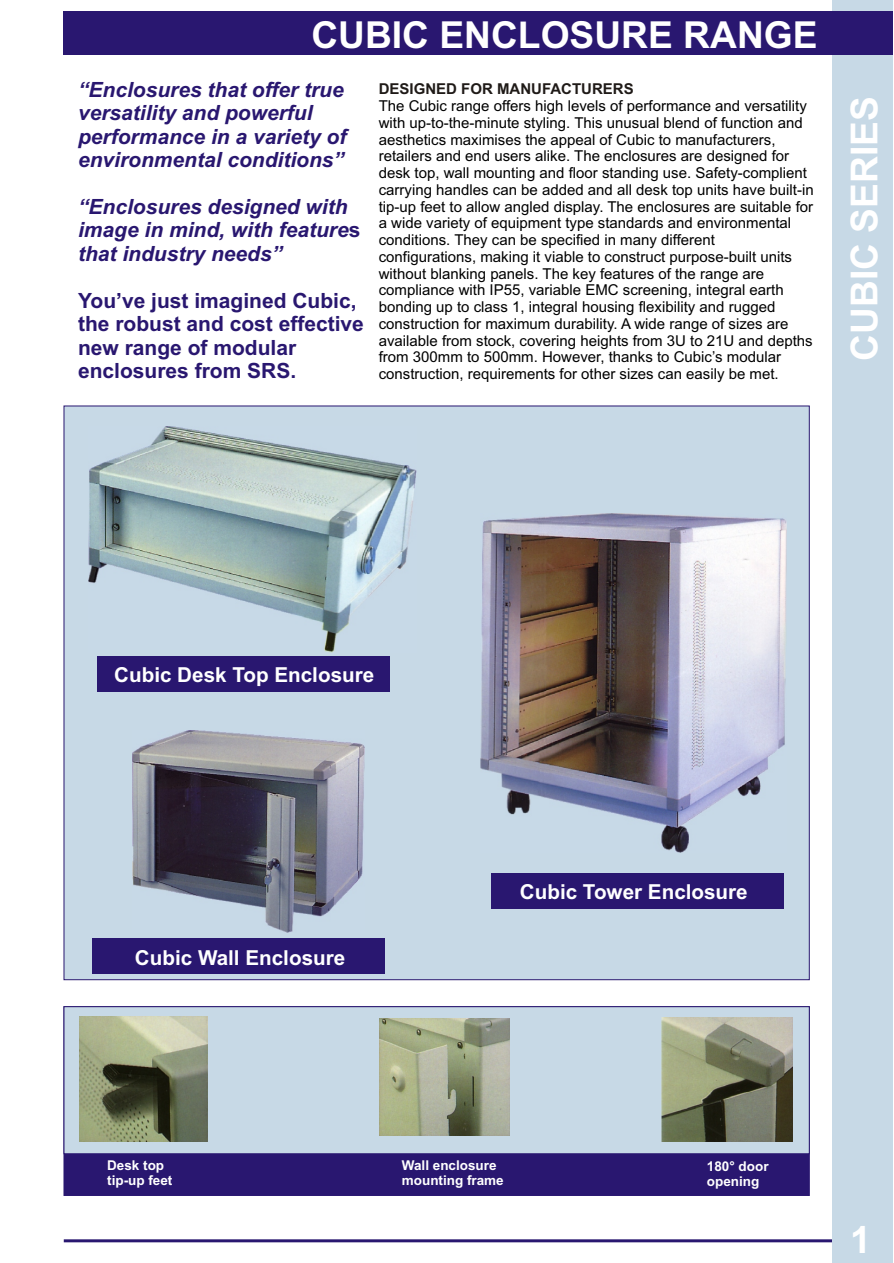
<style>
.page{position:relative;width:894px;height:1263px;background:#fff}
.page>*{position:absolute;margin:0;border:0;box-sizing:border-box;transform-origin:0 0}
.t1{font:700 37.65px "Arial";color:#fff}
.t2{font:700 37.2px "Arial";color:#fff}
.t3{font:italic 700 21px/23.4px "Arial";color:#291770}
.t4{font:700 21px/23.4px "Arial";color:#291770}
.t5{font:700 20.7px "Arial";color:#fff}
.t6{font:15px/16.8px "Arial";color:#000}
.t7{font:700 15px "Arial";color:#1f1a17}
.t8{font:700 13.5px/15.1px "Arial";color:#fff}
.s1{font-style:normal}
</style>
<div class="page">
<div style="left:64px;top:406px;width:745px;height:574px;background:#c7d9e6"></div>
<hr style="left:64px;top:1239px;width:786px;height:3px;background:#291770">
<div style="left:832px;top:0;width:61px;height:1263px;background:#c7d9e6"></div>
<div style="left:64px;top:11px;width:829px;height:44px;background:#291770"></div>
<img style="left:89px;top:427px;width:328px;height:226px">
<img style="left:480px;top:513px;width:306px;height:339px">
<img style="left:132px;top:731px;width:233px;height:201px">
<div style="left:97px;top:657px;width:292px;height:35px;background:#291770"></div>
<div style="left:491px;top:873px;width:293px;height:35px;background:#291770"></div>
<div style="left:92px;top:939px;width:293px;height:35px;background:#291770"></div>
<div style="left:64px;top:1007px;width:745px;height:189px;background:#291770"></div>
<div style="left:64px;top:1007px;width:745px;height:147px;background:#c7d9e6;border:1px solid #291770"></div>
<img style="left:79px;top:1017px;width:129px;height:125px">
<img style="left:379px;top:1019px;width:131px;height:116px">
<img style="left:661px;top:1017px;width:131px;height:124px">
<h2 class="t2" style="left:311px;top:21px;width:508px">CUBIC ENCLOSURE RANGE</h2>
<h3 class="t3" style="left:78px;top:79px;width:270px">“Enclosures that offer true versatility and powerful performance in a variety of environmental conditions”</h3>
<h3 class="t3" style="left:78px;top:197px;width:284px">“Enclosures designed with image in mind, with feature<span class="s1">s </span>that industry needs”</h3>
<h3 class="t4" style="left:78px;top:291px;width:287px">You’ve just imagined Cubic, the robust and cost effective new range of modular enclosures from SRS.</h3>
<p class="t7" style="left:379px;top:83px;width:256px">DESIGNED FOR MANUFACTURERS</p>
<p class="t6" style="left:379px;top:99px;width:437px">The Cubic range offers high levels of performance and versatility with up-to-the-minute styling. This unusual blend of function and aesthetics maximises the appeal of Cubic to manufacturers, retailers and end users alike. The enclosures are designed for desk top, wall mounting and floor standing use. Safety-complient carrying handles can be added and all desk top units have built-in tip-up feet to allow angled display. The enclosures are suitable for a wide variety of equipment type standards and environmental conditions. They can be specified in many different configurations, making it viable to construct purpose-built units without blanking panels. The key features of the range are compliance with IP55, variable EMC screening, integral earth bonding up to class 1, integral housing flexibility and rugged construction for maximum durability. A wide range of sizes are available from stock, covering heights from 3U to 21U and depths from 300mm to 500mm. However, thanks to Cubic’s modular construction, requirements for other sizes can easily be met.</p>
<h2 class="t2" style="left:850px;top:361px;width:266px;rotate:-90deg">CUBIC SERIES</h2>
<h3 class="t5" style="left:114px;top:667px;width:262px">Cubic Desk Top Enclosure</h3>
<h3 class="t5" style="left:135px;top:949px;width:212px">Cubic Wall Enclosure</h3>
<h3 class="t5" style="left:520px;top:883px;width:229px">Cubic Tower Enclosure</h3>
<p class="t8" style="left:107px;top:1159px;width:67px">Desk top tip-up feet</p>
<p class="t8" style="left:402px;top:1159px;width:103px">Wall enclosure mounting frame</p>
<p class="t8" style="left:707px;top:1159px;width:63px">180° door opening</p>
<h1 class="t1" style="left:850px;top:1225px;width:22px">1</h1>
</div>
